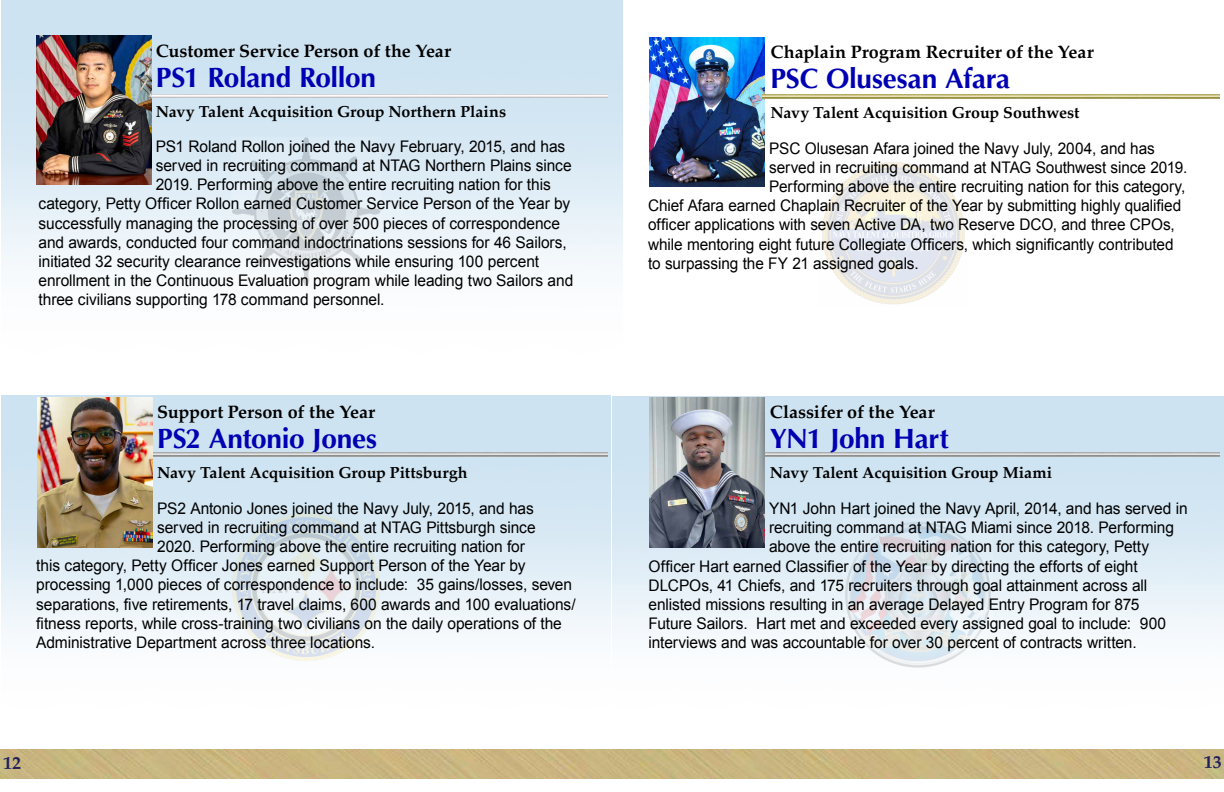
<style>
.page{position:relative;width:1224px;height:792px;background:#fff}
.page>*{position:absolute;margin:0;border:0;box-sizing:border-box;transform-origin:0 0}
.t1{font:700 28px "Optima";letter-spacing:-.01em;color:#0000b3}
.t2{font:700 18px "Palatino";letter-spacing:-.005em;color:#000}
.t3{font:700 18px "Palatino";color:#211f5e}
.t4{font:16px "Arial";letter-spacing:-.005em;color:#000}
.t5{font:16px "Arial";letter-spacing:-.005em;color:#000;scale:.96 1}
.t6{font:700 16px "Palatino";letter-spacing:-.01em;color:#000}
</style>
<div class="page">
<img style="left:613px;top:397px;width:611px;height:237px">
<img style="left:1px;top:0;width:622px;height:266px">
<img style="left:1px;top:396px;width:610px;height:237px">
<img style="left:231px;top:138px;width:149px;height:148px">
<img style="left:151px;top:94px;width:456px;height:4px">
<img style="left:231px;top:512px;width:150px;height:149px">
<img style="left:153px;top:453px;width:454px;height:3px">
<img style="left:36px;top:36px;width:115px;height:149px">
<img style="left:38px;top:398px;width:115px;height:149px">
<img style="left:822px;top:162px;width:143px;height:143px">
<img style="left:844px;top:519px;width:149px;height:149px">
<img style="left:650px;top:38px;width:115px;height:149px">
<img style="left:0;top:749px;width:1224px;height:30px">
<img style="left:765px;top:453px;width:454px;height:4px">
<img style="left:763px;top:94px;width:456px;height:4px">
<img style="left:650px;top:398px;width:115px;height:149px">
<p class="t2" style="left:156px;top:36px;width:297px">Customer Service Person of the Year</p>
<h1 class="t1" style="left:156px;top:61px;width:222px">PS1 Roland Rollon</h1>
<p class="t6" style="left:156px;top:98px;width:352px">Navy Talent Acquisition Group Northern Plains</p>
<p class="t4" style="left:156px;top:136px;width:411px">PS1 Roland Rollon joined the Navy February, 2015, and has</p>
<p class="t4" style="left:156px;top:155px;width:418px">served in recruiting command at NTAG Northern Plains since</p>
<p class="t4" style="left:156px;top:174px;width:397px">2019. Performing above the entire recruiting nation for this</p>
<p class="t4" style="left:39px;top:193px;width:533px">category, Petty Officer Rollon earned Customer Service Person of the Year by</p>
<p class="t4" style="left:39px;top:213px;width:523px">successfully managing the processing of over 500 pieces of correspondence</p>
<p class="t4" style="left:39px;top:232px;width:530px">and awards, conducted four command indoctrinations sessions for 46 Sailors,</p>
<p class="t4" style="left:39px;top:251px;width:502px">initiated 32 security clearance reinvestigations while ensuring 100 percent</p>
<p class="t4" style="left:39px;top:270px;width:536px">enrollment in the Continuous Evaluation program while leading two Sailors and</p>
<p class="t4" style="left:39px;top:289px;width:348px">three civilians supporting 178 command personnel.</p>
<p class="t2" style="left:157px;top:397px;width:220px">Support Person of the Year</p>
<h1 class="t1" style="left:157px;top:423px;width:221px">PS2 Antonio Jones</h1>
<p class="t6" style="left:157px;top:459px;width:312px">Navy Talent Acquisition Group Pittsburgh</p>
<p class="t4" style="left:157px;top:498px;width:378px">PS2 Antonio Jones joined the Navy July, 2015, and has</p>
<p class="t4" style="left:157px;top:517px;width:380px">served in recruiting command at NTAG Pittsburgh since</p>
<p class="t4" style="left:157px;top:536px;width:369px">2020. Performing above the entire recruiting nation for</p>
<p class="t4" style="left:36px;top:555px;width:491px">this category, Petty Officer Jones earned Support Person of the Year by</p>
<p class="t4" style="left:36px;top:574px;width:537px">processing 1,000 pieces of correspondence to include: 35 gains/losses, seven</p>
<p class="t4" style="left:36px;top:594px;width:541px">separations, five retirements, 17 travel claims, 600 awards and 100 evaluations/</p>
<p class="t4" style="left:36px;top:613px;width:527px">fitness reports, while cross-training two civilians on the daily operations of the</p>
<p class="t4" style="left:36px;top:632px;width:340px">Administrative Department across three locations.</p>
<p class="t2" style="left:770px;top:37px;width:325px">Chaplain Program Recruiter of the Year</p>
<h1 class="t1" style="left:770px;top:63px;width:241px">PSC Olusesan Afara</h1>
<p class="t6" style="left:770px;top:99px;width:311px">Navy Talent Acquisition Group Southwest</p>
<p class="t5" style="left:769px;top:137px;width:403px">PSC Olusesan Afara joined the Navy July, 2004, and has</p>
<p class="t5" style="left:769px;top:157px;width:437px">served in recruiting command at NTAG Southwest since 2019.</p>
<p class="t5" style="left:769px;top:176px;width:435px">Performing above the entire recruiting nation for this category,</p>
<p class="t5" style="left:648px;top:195px;width:557px">Chief Afara earned Chaplain Recruiter of the Year by submitting highly qualified</p>
<p class="t5" style="left:648px;top:214px;width:550px">officer applications with seven Active DA, two Reserve DCO, and three CPOs,</p>
<p class="t5" style="left:648px;top:233px;width:549px">while mentoring eight future Collegiate Officers, which significantly contributed</p>
<p class="t5" style="left:648px;top:253px;width:283px">to surpassing the FY 21 assigned goals.</p>
<p class="t2" style="left:770px;top:397px;width:167px">Classifer of the Year</p>
<h1 class="t1" style="left:770px;top:423px;width:181px">YN1 John Hart</h1>
<p class="t6" style="left:770px;top:459px;width:284px">Navy Talent Acquisition Group Miami</p>
<p class="t4" style="left:769px;top:498px;width:420px">YN1 John Hart joined the Navy April, 2014, and has served in</p>
<p class="t4" style="left:769px;top:517px;width:407px">recruiting command at NTAG Miami since 2018. Performing</p>
<p class="t4" style="left:769px;top:536px;width:382px">above the entire recruiting nation for this category, Petty</p>
<p class="t4" style="left:649px;top:555px;width:491px">Officer Hart earned Classifier of the Year by directing the efforts of eight</p>
<p class="t4" style="left:649px;top:575px;width:500px">DLCPOs, 41 Chiefs, and 175 recruiters through goal attainment across all</p>
<p class="t4" style="left:649px;top:594px;width:492px">enlisted missions resulting in an average Delayed Entry Program for 875</p>
<p class="t4" style="left:649px;top:613px;width:519px">Future Sailors. Hart met and exceeded every assigned goal to include: 900</p>
<p class="t4" style="left:649px;top:632px;width:490px">interviews and was accountable for over 30 percent of contracts written.</p>
<p class="t3" style="left:3px;top:748px;width:20px">12</p>
<p class="t3" style="left:1204px;top:747px;width:19px">13</p>
</div>
